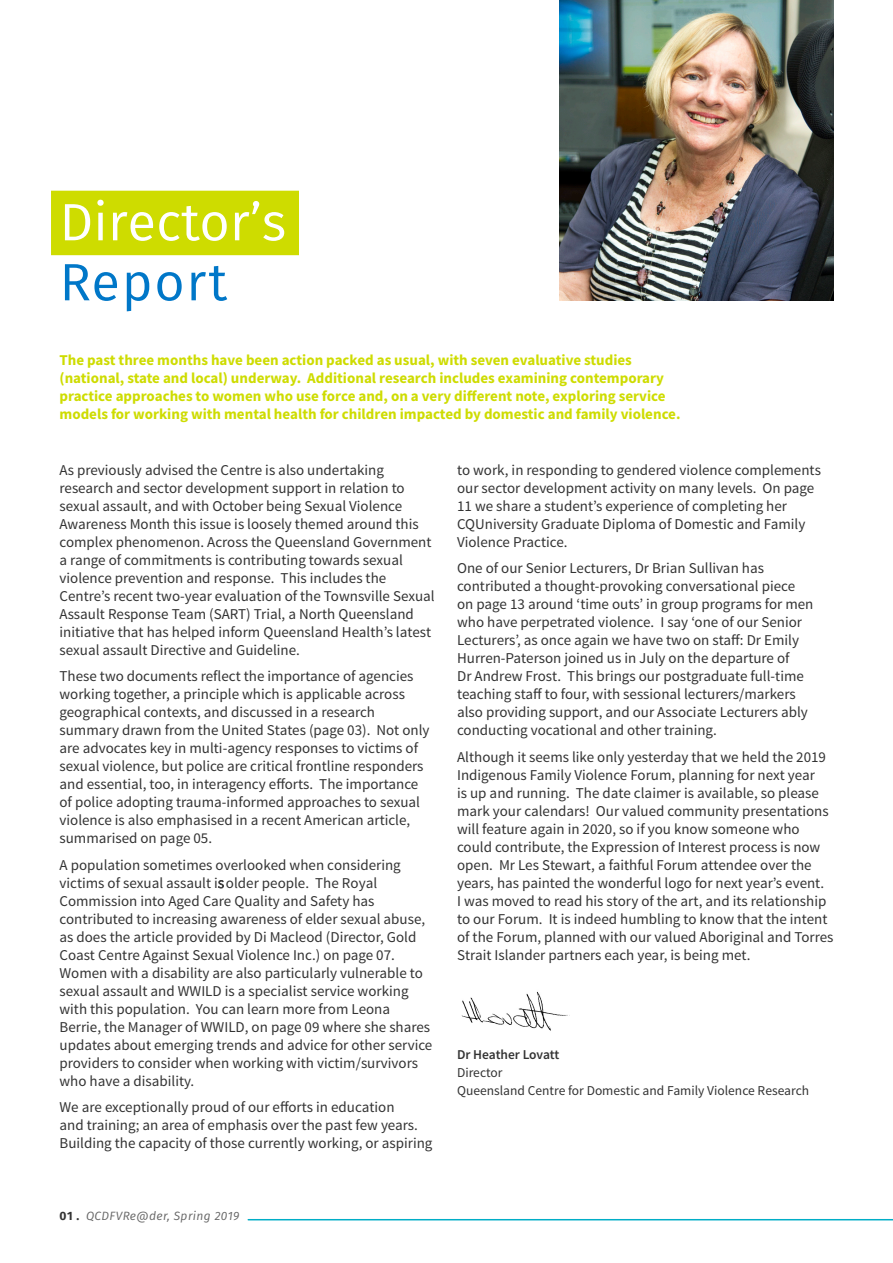
<style>
.page{position:relative;width:893px;height:1263px;background:#fff}
.page>*{position:absolute;margin:0;border:0;box-sizing:border-box;transform-origin:0 0}
.Article_Title{font:52.5px "Fira Sans";color:#fff}
.t1{font:52.5px "Fira Sans";letter-spacing:.03em;color:#0077c8}
.t2{font:15px/18px "Source Sans Pro";color:#333}
.t3{font:700 15px/18px "Source Sans Pro";color:#cedc00}
.t4{font:13.5px "Source Sans Pro";color:#333}
.t5{font:600 13.5px "Source Sans Pro";letter-spacing:-.01em;color:#333}
.t6{font:italic 12px "Fira Sans";letter-spacing:.03em;color:#666}
.s1{font-weight:300;color:#525252}
.s2{font-weight:700;font-style:normal;color:#333}
</style>
<div class="page">
<hr style="left:892px;top:0;width:1px;height:1263px;background:#000">
<hr style="left:248px;top:1219px;width:645px;height:1px;background:#00aec7">
<div style="left:51px;top:191px;width:248px;height:64px;background:#cedc00"></div>
<img style="left:461px;top:991px;width:109px;height:40px">
<img style="left:560px;top:0;width:273px;height:300px">
<p class="Article_Title" style="left:60px;top:185px;width:228px">Director’s</p>
<p class="t1" style="left:60px;top:245px;width:169px">Report</p>
<p class="t3" style="left:60px;top:351px;width:621px">The past three months have been action packed as usual, with seven evaluative studies (national, state and local) underway. Additional research includes examining contemporary practice approaches to women who use force and, on a very different note, exploring service models for working with mental health for children impacted by domestic and family violence.</p>
<p class="t2" style="left:60px;top:461px;width:377px">As previously advised the Centre is also undertaking research and sector development support in relation to sexual assault, and with October being Sexual Violence Awareness Month this issue is loosely themed around this complex phenomenon. Across the Queensland Government a range of commitments is contributing towards sexual violence prevention and response. This includes the Centre’s recent two-year evaluation of the Townsville Sexual Assault Response Team (SART) Trial, a North Queensland initiative that has helped inform Queensland Health’s latest sexual assault Directive and Guideline.</p>
<p class="t2" style="left:60px;top:668px;width:372px">These two documents reflect the importance of agencies working together, a principle which is applicable across geographical contexts, and discussed in a research summary drawn from the United States (page 03). Not only are advocates key in multi-agency responses to victims of sexual violence, but police are critical frontline responders and essential, too, in interagency efforts. The importance of police adopting trauma-informed approaches to sexual violence is also emphasised in a recent American article, summarised on page 05.</p>
<p class="t2" style="left:60px;top:856px;width:374px">A population sometimes overlooked when considering victims of sexual assault i<span class="s1">s</span> older people. The Royal Commission into Aged Care Quality and Safety has contributed to increasing awareness of elder sexual abuse, as does the article provided by Di Macleod (Director, Gold Coast Centre Against Sexual Violence Inc.) on page 07.<br>Women with a disability are also particularly vulnerable to sexual assault and WWILD is a specialist service working with this population. You can learn more from Leona Berrie, the Manager of WWILD, on page 09 where she shares updates about emerging trends and advice for other service providers to consider when working with victim/survivors who have a disability.</p>
<p class="t2" style="left:60px;top:1099px;width:374px">We are exceptionally proud of our efforts in education<br>and training; an area of emphasis over the past few years.<br>Building the capacity of those currently working, or aspiring</p>
<p class="t2" style="left:457px;top:461px;width:365px">to work, in responding to gendered violence complements our sector development activity on many levels. On page 11 we share a student’s experience of completing her CQUniversity Graduate Diploma of Domestic and Family Violence Practice.</p>
<p class="t2" style="left:457px;top:560px;width:358px">One of our Senior Lecturers, Dr Brian Sullivan has contributed a thought-provoking conversational piece on page 13 around ‘time outs’ in group programs for men who have perpetrated violence. I say ‘one of our Senior Lecturers’, as once again we have two on staff: Dr Emily Hurren-Paterson joined us in July on the departure of<br>Dr Andrew Frost. This brings our postgraduate full-time teaching staff to four, with sessional lecturers/markers also providing support, and our Associate Lecturers ably conducting vocational and other training.</p>
<p class="t2" style="left:457px;top:748px;width:378px">Although it seems like only yesterday that we held the 2019<br>Indigenous Family Violence Forum, planning for next year<br>is up and running. The date claimer is available, so please mark your calendars! Our valued community presentations will feature again in 2020, so if you know someone who could contribute, the Expression of Interest process is now open. Mr Les Stewart, a faithful Forum attendee over the years, has painted the wonderful logo for next year’s event.<br>I was moved to read his story of the art, and its relationship to our Forum. It is indeed humbling to know that the intent of the Forum, planned with our valued Aboriginal and Torres Strait Islander partners each year, is being met.</p>
<p class="t5" style="left:457px;top:1045px;width:104px">Dr Heather Lovatt</p>
<p class="t4" style="left:457px;top:1064px;width:47px">Director</p>
<p class="t4" style="left:457px;top:1082px;width:354px">Queensland Centre for Domestic and Family Violence Research</p>
<p class="t6" style="left:60px;top:1208px;width:181px"><span class="s2">01 .</span> QCDFVRe@der, Spring 2019</p>
</div>
